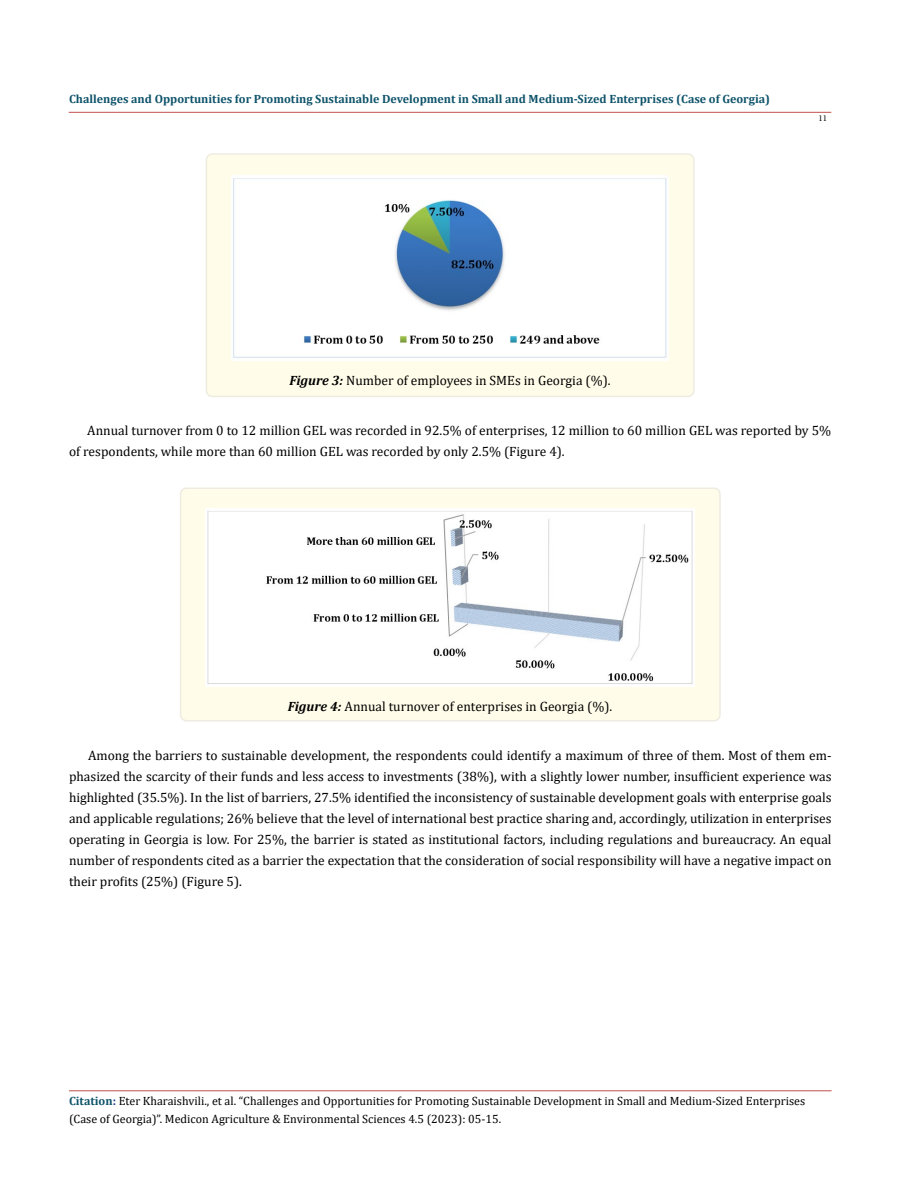
<style>
.page{position:relative;width:900px;height:1188px;background:#fff}
.page>*{position:absolute;margin:0;border:0;box-sizing:border-box;transform-origin:0 0}
.t1{font:13.5px/21px "Cambria";color:#000}
.t2{font:12px/18px "Cambria";color:#000}
.t3{font:700 12px "Cambria";color:#0e536a}
.t4{font:9px "Minion Pro";color:#000}
.s1{font-weight:700;font-style:italic}
.s2{font-weight:700;color:#0e536a}
.s3{font-weight:700;color:#173e88}
</style>
<div class="page">
<hr style="left:69px;top:1091px;width:763px;height:1px;background:#c0504d">
<hr style="left:69px;top:112px;width:762px;height:1px;background:#c0504d">
<div style="left:206px;top:154px;width:488px;height:242px;background:#fffde9;border-radius:6px"></div>
<div style="left:206px;top:153px;width:489px;height:244px;border:2px solid #eeece1;border-radius:6px"></div>
<img style="left:232px;top:175px;width:436px;height:185px">
<div style="left:181px;top:488px;width:539px;height:233px;background:#fffde9;border-radius:6px"></div>
<div style="left:180px;top:488px;width:541px;height:234px;border:2px solid #eeece1;border-radius:6px"></div>
<img style="left:205px;top:509px;width:490px;height:177px">
<p class="t3" style="left:69px;top:91px;width:703px">Challenges and Opportunities for Promoting Sustainable Development in Small and Medium-Sized Enterprises (Case of Georgia)</p>
<p class="t4" style="left:818px;top:112px;width:10px">11</p>
<p class="t1" style="left:289px;top:370px;width:323px"><span class="s1">Figure 3:</span> Number of employees in SMEs in Georgia (%).</p>
<p class="t1" style="left:69px;top:420px;width:764px;text-indent:18px">Annual turnover from 0 to 12 million GEL was recorded in 92.5% of enterprises, 12 million to 60 million GEL was reported by 5% of respondents, while more than 60 million GEL was recorded by only 2.5% (Figure 4).</p>
<p class="t1" style="left:288px;top:696px;width:326px"><span class="s1">Figure 4:</span> Annual turnover of enterprises in Georgia (%).</p>
<p class="t1" style="left:69px;top:745px;width:764px;text-align:justify;text-indent:19px">Among the barriers to sustainable development, the respondents could identify a maximum of three of them. Most of them em&shy;phasized the scarcity of their funds and less access to investments (38%), with a slightly lower number, insufficient experience was highlighted (35.5%). In the list of barriers, 27.5% identified the inconsistency of sustainable development goals with enterprise goals and applicable regulations; 26% believe that the level of international best practice sharing and, accordingly, utilization in enterprises operating in Georgia is low. For 25%, the barrier is stated as institutional factors, including regulations and bureaucracy. An equal number of respondents cited as a barrier the expectation that the consideration of social responsibility will have a negative impact on their profits (25%) (Figure 5).</p>
<p class="t2" style="left:69px;top:1092px;width:738px"><span class="s2">Citation</span><span class="s3">:</span> Eter Kharaishvili., et al. “Challenges and Opportunities for Promoting Sustainable Development in Small and Medium-Sized Enterprises (Case of Georgia)”. Medicon Agriculture &amp; Environmental Sciences 4.5 (2023): 05-15.</p>
</div>
